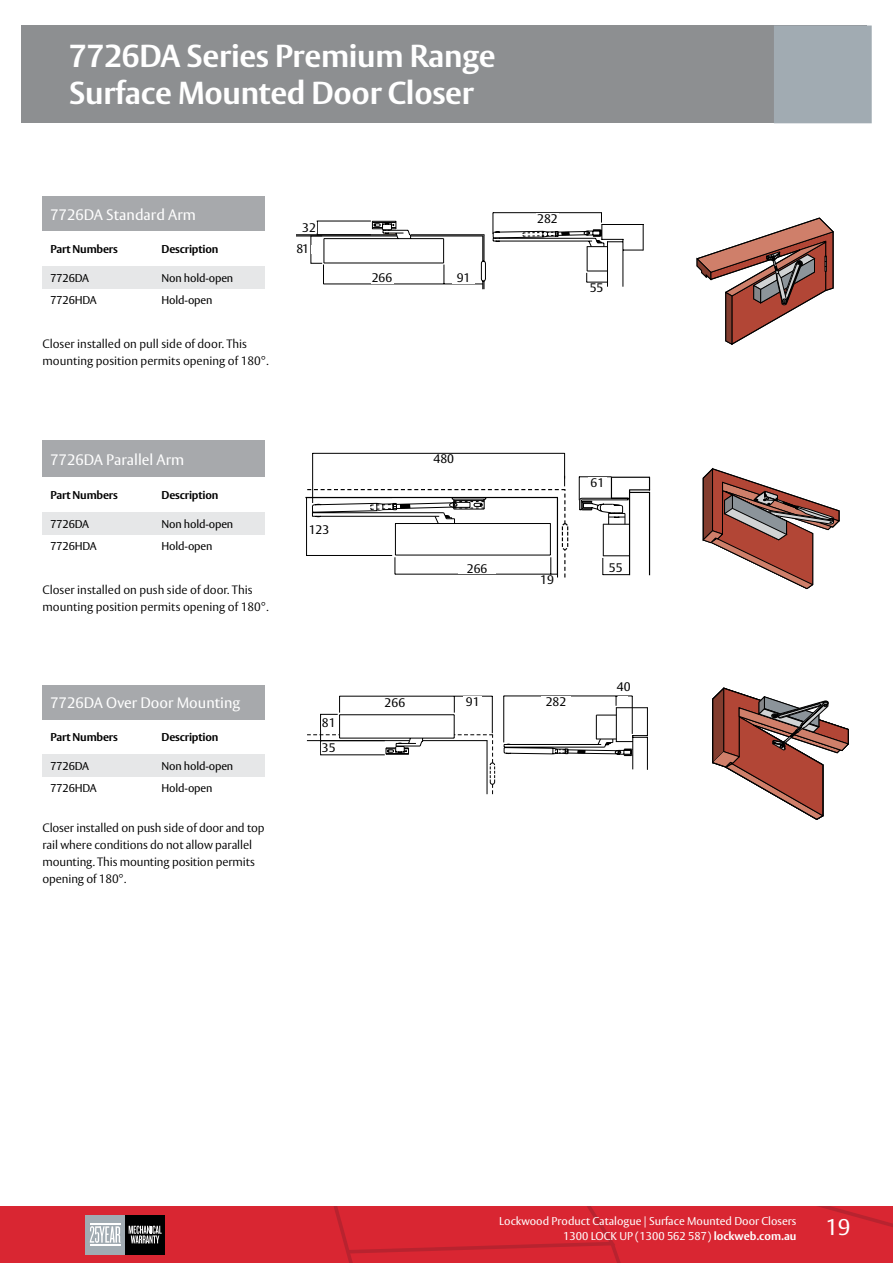
<style>
.page{position:relative;width:893px;height:1263px;background:#fff}
.page>*{position:absolute;margin:0;border:0;box-sizing:border-box;transform-origin:0 0}
.t1{font:700 31.5px/37.5px "ASSA Vesta";letter-spacing:-.01em;color:#fff}
.t2{font:22.5px "ASSA Vesta";color:#fff}
.t3{font:15px "ASSA Vesta";color:#fff}
.t4{font:12.3px/21.3px "ASSA Vesta";color:#000;text-align:center}
.t5{font:300 12px/16.8px "ASSA Vesta";color:#000}
.t6{font:11.25px "ASSA Vesta";letter-spacing:-.015em;color:#000}
.t7{font:11.25px/15px "ASSA Vesta";color:#fff;text-align:right}
.t8{font:700 11.25px "ASSA Vesta";letter-spacing:-.015em;color:#000}
.t9{font:7.35px "ASSA Vesta";color:#000}
.t10{font:6px "ASSA Vesta";color:#000}
.t11{font:5.85px "ASSA Vesta";color:#000}
.t12{font:5.4px "ASSA Vesta";color:#000}
.s1{font-weight:700}
</style>
<div class="page">
<svg style="left:0;top:1206px;width:893px;height:57px;background:#d12a36"></svg>
<hr style="left:90px;top:1224px;width:30px;height:1px;background:#fff">
<hr style="left:90px;top:1244px;width:30px;height:1px;background:#fff">
<div style="left:21px;top:26px;width:846px;height:97px;background:#8d8f91"></div>
<div style="left:774px;top:26px;width:98px;height:97px;background:#a1abb2"></div>
<div style="left:43px;top:440px;width:222px;height:37px;background:#a7a9ac"></div>
<div style="left:43px;top:512px;width:111px;height:22px;background:#e6e7e8"></div>
<div style="left:154px;top:512px;width:111px;height:22px;background:#e6e7e8"></div>
<div style="left:43px;top:196px;width:222px;height:35px;background:#a7a9ac"></div>
<div style="left:43px;top:266px;width:111px;height:22px;background:#e6e7e8"></div>
<div style="left:154px;top:266px;width:111px;height:22px;background:#e6e7e8"></div>
<div style="left:43px;top:685px;width:222px;height:35px;background:#a7a9ac"></div>
<div style="left:43px;top:754px;width:111px;height:23px;background:#e6e7e8"></div>
<div style="left:154px;top:754px;width:111px;height:23px;background:#e6e7e8"></div>
<svg style="left:712px;top:688px;width:137px;height:132px"></svg>
<svg style="left:703px;top:468px;width:136px;height:121px"></svg>
<svg style="left:697px;top:218px;width:136px;height:126px"></svg>
<hr style="left:297px;top:236px;width:100px;height:1px;background:#000">
<hr style="left:297px;top:234px;width:100px;height:1px;background:#000">
<svg style="left:311px;top:212px;width:333px;height:77px"></svg>
<div style="left:318px;top:223px;width:15px;height:8px;background:#fff"></div>
<div style="left:312px;top:245px;width:9px;height:9px;background:#fff"></div>
<div style="left:592px;top:273px;width:9px;height:8px;background:#fff"></div>
<div style="left:302px;top:222px;width:14px;height:11px;background:#fff"></div>
<div style="left:371px;top:273px;width:22px;height:10px;background:#fff"></div>
<div style="left:452px;top:273px;width:23px;height:10px;background:#fff"></div>
<div style="left:536px;top:213px;width:23px;height:11px;background:#fff"></div>
<div style="left:588px;top:283px;width:17px;height:17px;background:#fff"></div>
<hr style="left:564px;top:453px;width:1px;height:33px;background:#000">
<hr style="left:312px;top:453px;width:1px;height:50px;background:#000">
<hr style="left:312px;top:453px;width:253px;height:1px;background:#000">
<svg style="left:305px;top:489px;width:264px;height:88px"></svg>
<div style="left:306px;top:497px;width:86px;height:59px;border:1px solid #000"></div>
<hr style="left:579px;top:476px;width:32px;height:1px;background:#000">
<svg style="left:578px;top:477px;width:72px;height:98px"></svg>
<div style="left:458px;top:563px;width:38px;height:11px;background:#fff"></div>
<div style="left:309px;top:524px;width:37px;height:11px;background:#fff"></div>
<div style="left:538px;top:575px;width:18px;height:16px;background:#fff"></div>
<div style="left:607px;top:562px;width:18px;height:12px;background:#fff"></div>
<div style="left:588px;top:477px;width:19px;height:12px;background:#fff"></div>
<svg style="left:307px;top:696px;width:189px;height:98px"></svg>
<hr style="left:423px;top:740px;width:64px;height:1px;background:#000">
<hr style="left:632px;top:735px;width:1px;height:34px;background:#000">
<hr style="left:647px;top:737px;width:1px;height:33px;background:#000">
<svg style="left:503px;top:696px;width:145px;height:60px"></svg>
<div style="left:463px;top:696px;width:19px;height:12px;background:#fff"></div>
<div style="left:321px;top:718px;width:15px;height:11px;background:#fff"></div>
<div style="left:321px;top:742px;width:15px;height:12px;background:#fff"></div>
<div style="left:541px;top:696px;width:30px;height:12px;background:#fff"></div>
<div style="left:618px;top:696px;width:10px;height:6px;background:#fff"></div>
<div style="left:376px;top:697px;width:38px;height:10px;background:#fff"></div>
<h1 class="t1" style="left:69px;top:38px;width:428px">7726DA Series Premium Range<br>Surface Mounted Door Closer</h1>
<p class="t3" style="left:50px;top:205px;width:147px">7726DA Standard Arm</p>
<p class="t8" style="left:50px;top:242px;width:69px">Part Numbers</p>
<p class="t8" style="left:162px;top:242px;width:58px">Description</p>
<p class="t6" style="left:50px;top:271px;width:40px">7726DA</p>
<p class="t6" style="left:162px;top:271px;width:73px">Non hold-open</p>
<p class="t6" style="left:50px;top:293px;width:48px">7726HDA</p>
<p class="t6" style="left:162px;top:293px;width:52px">Hold-open</p>
<p class="t5" style="left:43px;top:336px;width:228px">Closer installed on pull side of door. This mounting position permits opening of 180°.</p>
<p class="t4" style="left:296px;top:217px;width:21px">32<br>81</p>
<p class="t3" style="left:50px;top:450px;width:135px">7726DA Parallel Arm</p>
<p class="t8" style="left:50px;top:488px;width:69px">Part Numbers</p>
<p class="t8" style="left:162px;top:488px;width:58px">Description</p>
<p class="t6" style="left:50px;top:517px;width:40px">7726DA</p>
<p class="t6" style="left:162px;top:517px;width:73px">Non hold-open</p>
<p class="t6" style="left:50px;top:539px;width:48px">7726HDA</p>
<p class="t6" style="left:162px;top:539px;width:52px">Hold-open</p>
<p class="t5" style="left:43px;top:582px;width:228px">Closer installed on push side of door. This mounting position permits opening of 180°.</p>
<p class="t9" style="left:169px;top:526px;width:13px">123</p>
<p class="t3" style="left:50px;top:694px;width:191px">7726DA Over Door Mounting</p>
<p class="t8" style="left:50px;top:730px;width:69px">Part Numbers</p>
<p class="t8" style="left:162px;top:730px;width:58px">Description</p>
<p class="t6" style="left:50px;top:759px;width:40px">7726DA</p>
<p class="t6" style="left:162px;top:759px;width:73px">Non hold-open</p>
<p class="t6" style="left:50px;top:781px;width:48px">7726HDA</p>
<p class="t6" style="left:162px;top:781px;width:52px">Hold-open</p>
<p class="t5" style="left:43px;top:820px;width:224px">Closer installed on push side of door and top rail where conditions do not allow parallel mounting. This mounting position permits opening of 180°.</p>
<p class="t4" style="left:309px;top:520px;width:22px">123</p>
<p class="t9" style="left:308px;top:525px;width:13px">123</p>
<p class="t4" style="left:322px;top:711px;width:15px;line-height:24.6px;text-align:left">81<br>35</p>
<p class="t11" style="left:321px;top:720px;width:8px">81</p>
<p class="t11" style="left:322px;top:744px;width:8px">35</p>
<p class="t4" style="left:372px;top:268px;width:22px">266</p>
<p class="t4" style="left:457px;top:268px;width:15px">91</p>
<p class="t12" style="left:378px;top:278px;width:10px">266</p>
<p class="t12" style="left:462px;top:278px;width:7px">91</p>
<p class="t4" style="left:537px;top:208px;width:22px">282</p>
<p class="t12" style="left:543px;top:212px;width:10px">282</p>
<p class="t4" style="left:590px;top:278px;width:15px">55</p>
<p class="t4" style="left:433px;top:449px;width:22px">480</p>
<p class="t9" style="left:437px;top:453px;width:14px">480</p>
<p class="t4" style="left:467px;top:558px;width:22px">266</p>
<p class="t9" style="left:470px;top:566px;width:14px">266</p>
<p class="t9" style="left:549px;top:574px;width:9px">19</p>
<p class="t4" style="left:540px;top:570px;width:15px">19</p>
<p class="t9" style="left:592px;top:476px;width:10px">61</p>
<p class="t4" style="left:590px;top:473px;width:15px">61</p>
<p class="t4" style="left:609px;top:557px;width:15px">55</p>
<p class="t9" style="left:612px;top:566px;width:10px">55</p>
<p class="t11" style="left:390px;top:696px;width:11px">266</p>
<p class="t11" style="left:470px;top:696px;width:8px">91</p>
<p class="t4" style="left:385px;top:692px;width:22px">266</p>
<p class="t4" style="left:546px;top:692px;width:22px">282</p>
<p class="t4" style="left:466px;top:692px;width:15px">91</p>
<p class="t10" style="left:551px;top:696px;width:11px">282</p>
<p class="t4" style="left:617px;top:677px;width:15px">40</p>
<p class="t7" style="left:499px;top:1214px;width:299px">Lockwood Product Catalogue | Surface Mounted Door Closers<br>1300 LOCK UP (1300 562 587) <span class="s1">lockweb.com.au</span></p>
<h2 class="t2" style="left:825px;top:1214px;width:26px">19</h2>
</div>
